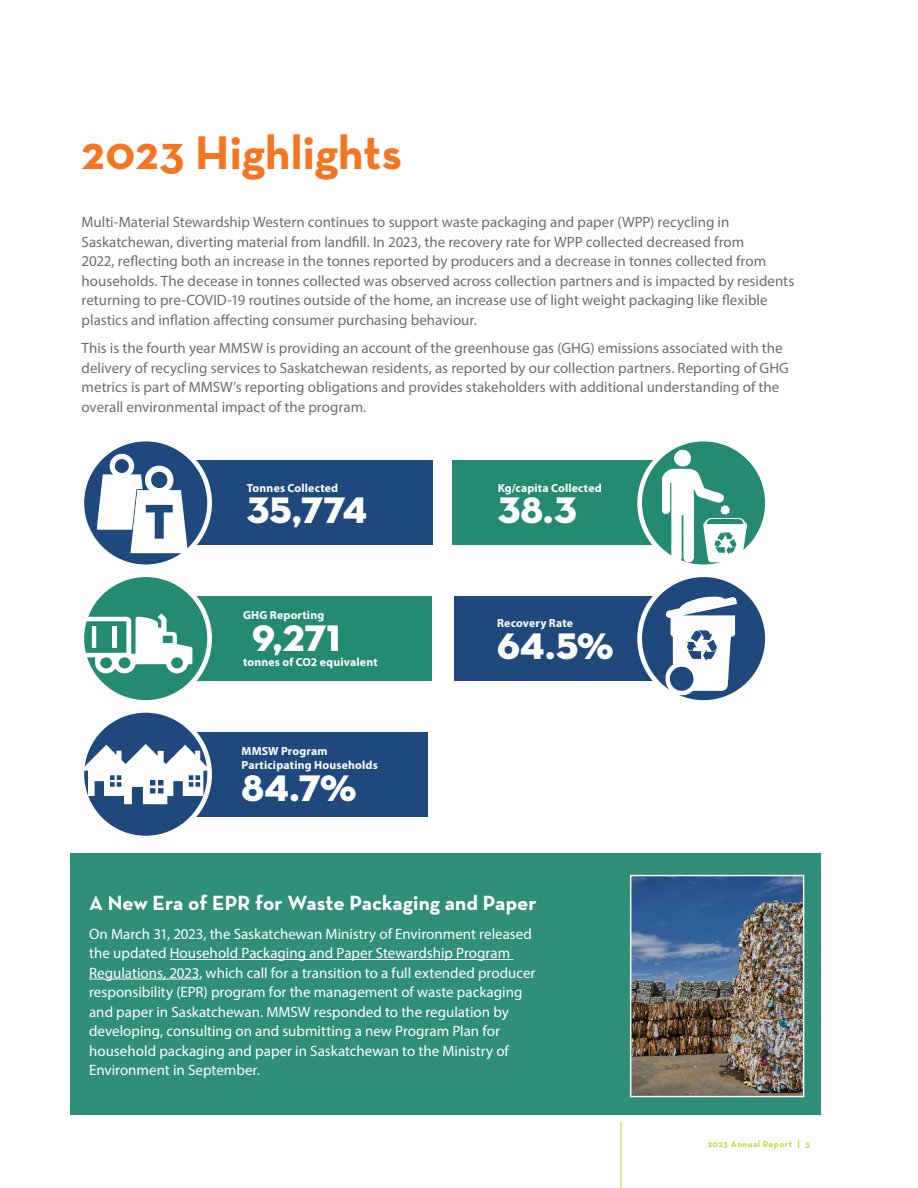
<style>
.page{position:relative;width:918px;height:1188px;background:#fff}
.page>*{position:absolute;margin:0;border:0;box-sizing:border-box;transform-origin:0 0}
.t1{font:700 48px "Neutra Text";color:#f47522}
.t2{font:37.65px "Neutra Disp Titling";letter-spacing:-.005em;color:#fff}
.t3{font:700 21px "Neutra Text";letter-spacing:.005em;color:#fff}
.t4{font:15px/19.5px "Myriad Pro";color:#6d6e71}
.t5{font:15px/19.5px "Myriad Pro";color:#fff}
.t6{font:700 11.7px/13.8px "Myriad Pro";letter-spacing:.015em;color:#fff}
.t7{font:700 9px "Neutra Text";letter-spacing:.05em;color:#bed73b}
</style>
<div class="page">
<hr style="left:620px;top:1121px;width:2px;height:67px;background:#bed73b">
<div style="left:71px;top:853px;width:750px;height:262px;background:#2f8f78"></div>
<div style="left:454px;top:597px;width:265px;height:84px;background:#1f497d"></div>
<div style="left:640px;top:575px;width:127px;height:127px;background:#1f497d;border-radius:50%"></div>
<svg style="left:665px;top:596px;width:72px;height:99px"></svg>
<div style="left:637px;top:572px;width:133px;height:133px;border:5px solid #fff;border-radius:50%"></div>
<div style="left:128px;top:597px;width:304px;height:84px;background:#248a71"></div>
<div style="left:82px;top:575px;width:128px;height:127px;background:#248a71;border-radius:50%"></div>
<svg style="left:85px;top:613px;width:107px;height:63px"></svg>
<hr style="left:112px;top:626px;width:4px;height:22px;background:#fff">
<div style="left:79px;top:572px;width:133px;height:133px;border:5px solid #fff;border-radius:50%"></div>
<div style="left:155px;top:461px;width:278px;height:84px;background:#1f497d"></div>
<svg style="left:82px;top:439px;width:128px;height:128px;fill:#1f497d"></svg>
<div style="left:110px;top:454px;width:24px;height:24px;border:5px solid #fff;border-radius:50%"></div>
<svg style="left:97px;top:474px;width:91px;height:79px"></svg>
<div style="left:145px;top:466px;width:28px;height:28px;border:6px solid #fff;border-radius:50%"></div>
<div style="left:79px;top:437px;width:133px;height:132px;border:5px solid #fff;border-radius:50%"></div>
<div style="left:113px;top:732px;width:315px;height:84px;background:#1f497d"></div>
<div style="left:82px;top:710px;width:128px;height:128px;background:#1f497d;border-radius:50%"></div>
<svg style="left:85px;top:744px;width:125px;height:60px"></svg>
<div style="left:79px;top:708px;width:133px;height:132px;border:5px solid #fff;border-radius:50%"></div>
<div style="left:453px;top:461px;width:250px;height:84px;background:#248a71"></div>
<svg style="left:640px;top:439px;width:127px;height:128px;fill:#248a71"></svg>
<svg style="left:662px;top:449px;width:85px;height:114px"></svg>
<div style="left:637px;top:437px;width:133px;height:132px;border:5px solid #fff;border-radius:50%"></div>
<hr style="left:170px;top:959px;width:343px;height:1px;background:#fff">
<hr style="left:89px;top:979px;width:110px;height:1px;background:#fff">
<img style="left:632px;top:877px;width:170px;height:218px">
<div style="left:630px;top:875px;width:174px;height:222px;border:1px solid #fff"></div>
<h1 class="t1" style="left:82px;top:122px;width:322px">2023 Highlights</h1>
<p class="t4" style="left:82px;top:212px;width:714px">Multi-Material Stewardship Western continues to support waste packaging and paper (WPP) recycling in Saskatchewan, diverting material from landfill. In 2023, the recovery rate for WPP collected decreased from<br>2022, reflecting both an increase in the tonnes reported by producers and a decrease in tonnes collected from households. The decease in tonnes collected was observed across collection partners and is impacted by residents returning to pre-COVID-19 routines outside of the home, an increase use of light weight packaging like flexible plastics and inflation affecting consumer purchasing behaviour.</p>
<p class="t4" style="left:82px;top:338px;width:709px">This is the fourth year MMSW is providing an account of the greenhouse gas (GHG) emissions associated with the delivery of recycling services to Saskatchewan residents, as reported by our collection partners. Reporting of GHG metrics is part of MMSW’s reporting obligations and provides stakeholders with additional understanding of the overall environmental impact of the program.</p>
<p class="t6" style="left:247px;top:480px;width:93px">Tonnes Collected</p>
<h2 class="t2" style="left:247px;top:487px;width:122px">35,774</h2>
<p class="t6" style="left:243px;top:608px;width:83px">GHG Reporting</p>
<h2 class="t2" style="left:252px;top:614px;width:90px">9,271</h2>
<p class="t6" style="left:243px;top:655px;width:136px">tonnes of CO2 equivalent</p>
<p class="t6" style="left:242px;top:744px;width:138px">MMSW Program<br>Participating Households</p>
<h2 class="t2" style="left:242px;top:764px;width:116px">84.7%</h2>
<p class="t6" style="left:498px;top:480px;width:106px">Kg/capita Collected</p>
<h2 class="t2" style="left:498px;top:487px;width:81px">38.3</h2>
<p class="t6" style="left:497px;top:616px;width:77px">Recovery Rate</p>
<h2 class="t2" style="left:497px;top:622px;width:118px">64.5%</h2>
<h3 class="t3" style="left:89px;top:890px;width:449px">A New Era of EPR for Waste Packaging and Paper</h3>
<p class="t5" style="left:89px;top:924px;width:448px">On March 31, 2023, the Saskatchewan Ministry of Environment released the updated Household Packaging and Paper Stewardship Program Regulations, 2023, which call for a transition to a full extended producer responsibility (EPR) program for the management of waste packaging and paper in Saskatchewan. MMSW responded to the regulation by developing, consulting on and submitting a new Program Plan for household packaging and paper in Saskatchewan to the Ministry of Environment in September.</p>
<p class="t7" style="left:708px;top:1138px;width:104px">2023 Annual Report | 3</p>
</div>
